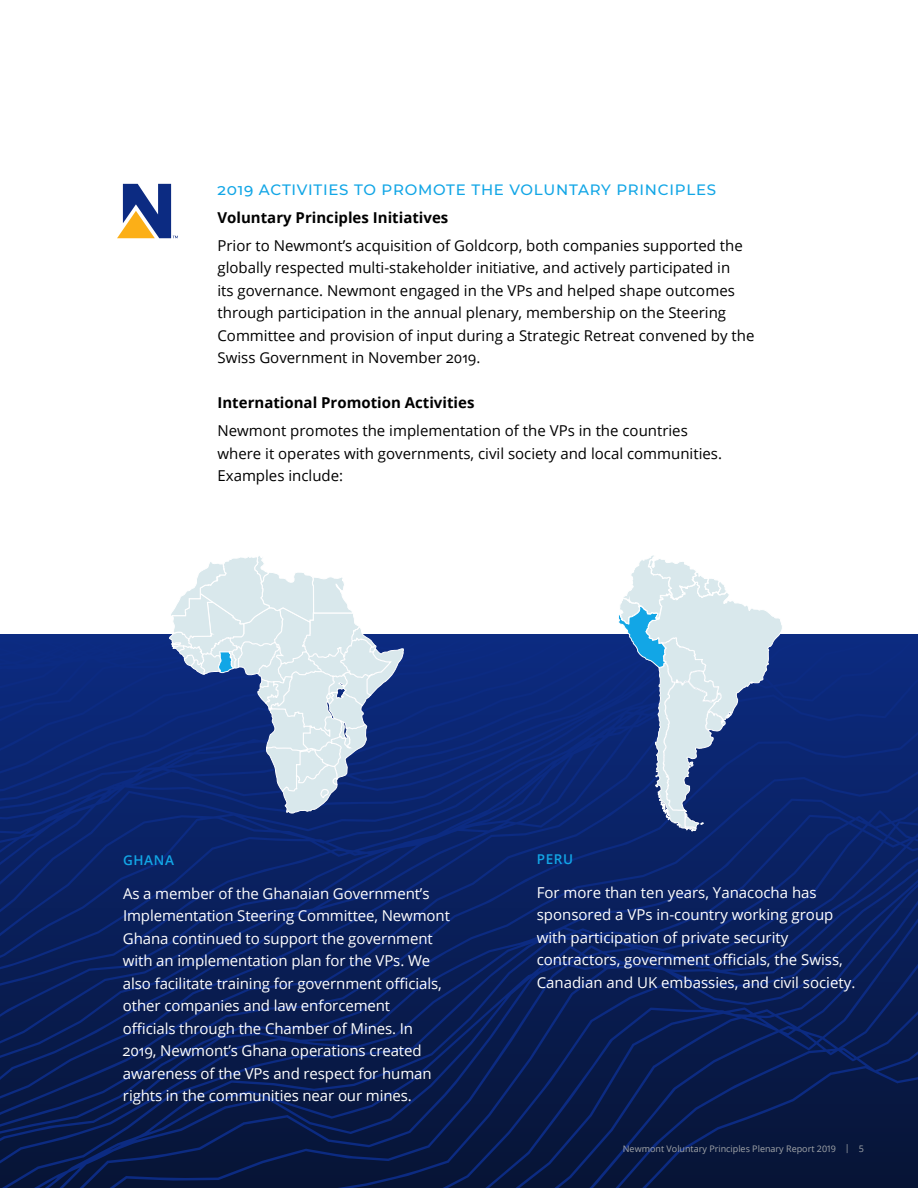
<style>
.page{position:relative;width:918px;height:1188px;background:#fff}
.page>*{position:absolute;margin:0;border:0;box-sizing:border-box;transform-origin:0 0}
.t1{font:15px/22.5px "Open Sans";letter-spacing:-.005em;color:#fff}
.t2{font:15px/22.5px "Open Sans";color:#000}
.t3{font:700 15px "Open Sans";color:#000}
.t4{font:500 15px "Montserrat";letter-spacing:.05em;color:#12a6e6}
.t5{font:600 13.5px "Open Sans";letter-spacing:.05em;color:#12a6e6}
.t6{font:9px "Open Sans";color:#a3a6aa}
</style>
<div class="page">
<svg style="left:0;top:634px;width:918px;height:554px;background:#091f5c"></svg>
<svg style="left:169px;top:556px;width:236px;height:258px"></svg>
<svg style="left:617px;top:555px;width:166px;height:277px;background:#8095ba"></svg>
<svg style="left:117px;top:184px;width:61px;height:54px"></svg>
<p class="t4" style="left:218px;top:179px;width:500px">2019 ACTIVITIES TO PROMOTE THE VOLUNTARY PRINCIPLES</p>
<p class="t3" style="left:218px;top:207px;width:232px">Voluntary Principles Initiatives</p>
<p class="t2" style="left:218px;top:234px;width:538px">Prior to Newmont’s acquisition of Goldcorp, both companies supported the globally respected multi-stakeholder initiative, and actively participated in<br>its governance. Newmont engaged in the VPs and helped shape outcomes through participation in the annual plenary, membership on the Steering Committee and provision of input during a Strategic Retreat convened by the Swiss Government in November 2019.</p>
<p class="t3" style="left:218px;top:392px;width:258px">International Promotion Activities</p>
<p class="t2" style="left:218px;top:419px;width:506px">Newmont promotes the implementation of the VPs in the countries where it operates with governments, civil society and local communities.<br>Examples include:</p>
<p class="t5" style="left:123px;top:851px;width:53px">GHANA</p>
<p class="t1" style="left:123px;top:882px;width:329px">As a member of the Ghanaian Government’s Implementation Steering Committee, Newmont Ghana continued to support the government with an implementation plan for the VPs. We also facilitate training for government officials, other companies and law enforcement<br>officials through the Chamber of Mines. In 2019, Newmont’s Ghana operations created awareness of the VPs and respect for human rights in the communities near our mines.</p>
<p class="t5" style="left:537px;top:850px;width:38px">PERU</p>
<p class="t1" style="left:537px;top:881px;width:320px">For more than ten years, Yanacocha has sponsored a VPs in-country working group with participation of private security contractors, government officials, the Swiss, Canadian and UK embassies, and civil society.</p>
<p class="t6" style="left:623px;top:1143px;width:243px">Newmont Voluntary Principles Plenary Report 2019 | 5</p>
</div>
